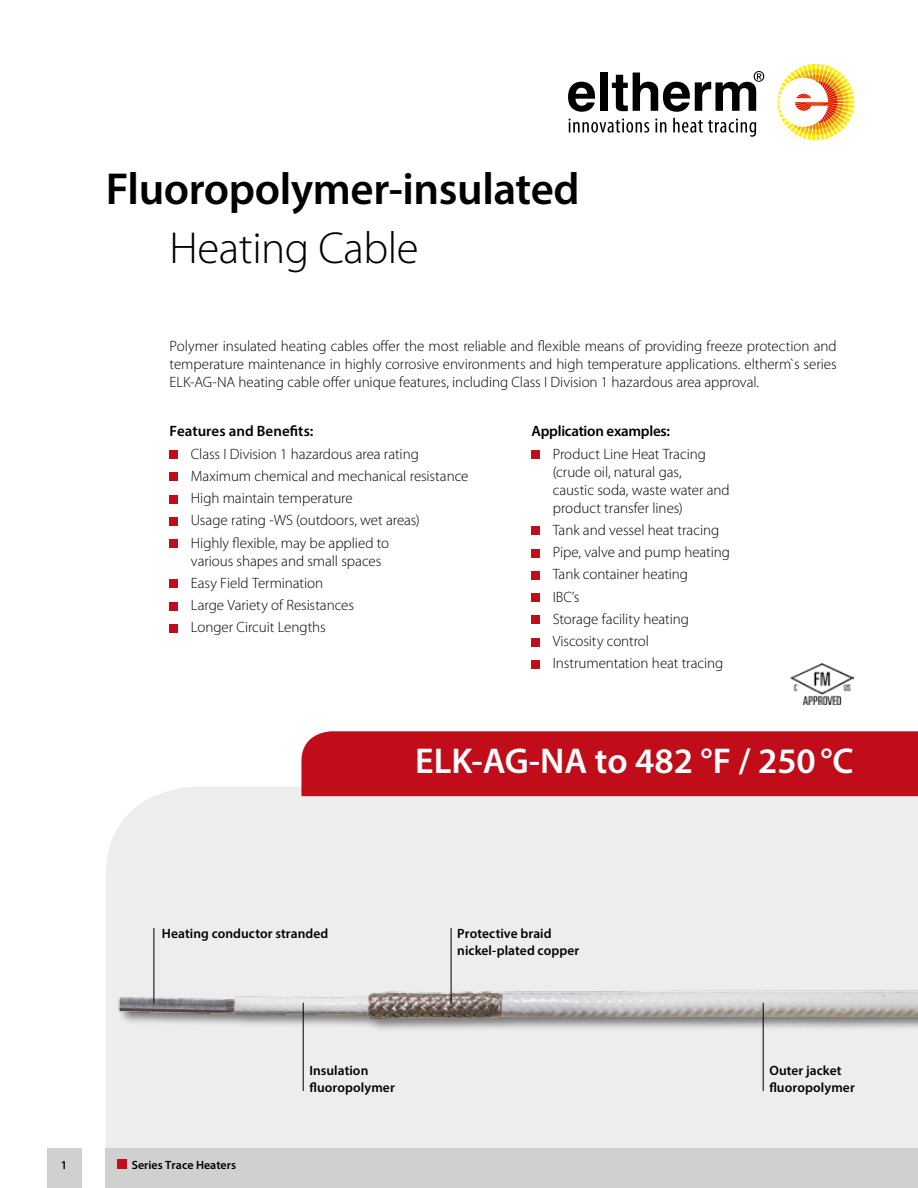
<style>
.page{position:relative;width:918px;height:1188px;background:#fff}
.page>*{position:absolute;margin:0;border:0;box-sizing:border-box;transform-origin:0 0}
.t1{font:600 45px "Myriad Pro";letter-spacing:-.01em;color:#000}
.t2{font:300 45px "Myriad Pro";letter-spacing:-.01em;color:#000}
.t3{font:600 36px "Myriad Pro";color:#fff}
.t4{font:300 15px/22.2px "Myriad Pro";letter-spacing:-.005em;color:#000}
.t5{font:600 15px "Myriad Pro";letter-spacing:.005em;color:#000}
.t6{font:600 15px "Myriad Pro";letter-spacing:-.015em;color:#000}
.t7{font:600 13.5px/16.5px "Myriad Pro";letter-spacing:.005em;color:#000}
.t8{font:600 12px "Myriad Pro";color:#000}
</style>
<div class="page">
<div style="left:106px;top:787px;width:812px;height:362px;background:#ededed"></div>
<img style="left:106px;top:944px;width:812px;height:129px">
<hr style="left:154px;top:928px;width:1px;height:76px;background:#000">
<hr style="left:451px;top:928px;width:1px;height:76px;background:#000">
<hr style="left:303px;top:1003px;width:1px;height:88px;background:#000">
<hr style="left:763px;top:1003px;width:1px;height:88px;background:#000">
<div style="left:301px;top:731px;width:617px;height:65px;background:#c10c1a"></div>
<div style="left:170px;top:450px;width:8px;height:9px;background:#c10c1a"></div>
<div style="left:170px;top:473px;width:8px;height:8px;background:#c10c1a"></div>
<div style="left:170px;top:495px;width:8px;height:8px;background:#c10c1a"></div>
<div style="left:170px;top:517px;width:8px;height:8px;background:#c10c1a"></div>
<div style="left:170px;top:539px;width:8px;height:9px;background:#c10c1a"></div>
<div style="left:170px;top:580px;width:8px;height:8px;background:#c10c1a"></div>
<div style="left:170px;top:602px;width:8px;height:8px;background:#c10c1a"></div>
<div style="left:170px;top:624px;width:8px;height:8px;background:#c10c1a"></div>
<div style="left:531px;top:450px;width:9px;height:9px;background:#c10c1a"></div>
<div style="left:531px;top:527px;width:9px;height:8px;background:#c10c1a"></div>
<div style="left:531px;top:549px;width:9px;height:8px;background:#c10c1a"></div>
<div style="left:531px;top:571px;width:9px;height:8px;background:#c10c1a"></div>
<div style="left:531px;top:593px;width:9px;height:9px;background:#c10c1a"></div>
<div style="left:531px;top:616px;width:9px;height:8px;background:#c10c1a"></div>
<div style="left:531px;top:638px;width:9px;height:8px;background:#c10c1a"></div>
<div style="left:531px;top:660px;width:9px;height:8px;background:#c10c1a"></div>
<div style="left:47px;top:1149px;width:34px;height:39px;background:#d0d0d0"></div>
<div style="left:106px;top:1149px;width:812px;height:39px;background:#d0d0d0"></div>
<div style="left:118px;top:1160px;width:9px;height:9px;background:#c10c1a"></div>
<svg style="left:778px;top:64px;width:76px;height:76px"></svg>
<svg style="left:569px;top:119px;width:80px;height:14px"></svg>
<svg style="left:655px;top:119px;width:11px;height:13px"></svg>
<svg style="left:673px;top:118px;width:83px;height:19px"></svg>
<svg style="left:568px;top:82px;width:27px;height:30px"></svg>
<div style="left:600px;top:72px;width:8px;height:39px;background:#000"></div>
<svg style="left:612px;top:71px;width:152px;height:41px"></svg>
<img style="left:790px;top:664px;width:63px;height:40px">
<h1 class="t1" style="left:106px;top:160px;width:475px">Fluoropolymer-insulated</h1>
<h1 class="t2" style="left:170px;top:224px;width:251px">Heating Cable</h1>
<p class="t4" style="left:170px;top:338px;width:669px;line-height:18px;text-align:justify">Polymer insulated heating cables offer the most reliable and flexible means of providing freeze protection and temperature maintenance in highly corrosive environments and high temperature applications. eltherm`s series ELK-AG-NA heating cable offer unique features, including Class I Division 1 hazardous area approval.</p>
<p class="t5" style="left:170px;top:422px;width:145px">Features and Benefits:</p>
<p class="t4" style="left:191px;top:443px;width:279px">Class I Division 1 hazardous area rating Maximum chemical and mechanical resistance High maintain temperature<br>Usage rating -WS (outdoors, wet areas)<br>Highly flexible, may be applied to</p>
<p class="t4" style="left:191px;top:550px;width:192px">various shapes and small spaces<br>Easy Field Termination<br>Large Variety of Resistances<br>Longer Circuit Lengths</p>
<p class="t6" style="left:531px;top:422px;width:140px">Application examples:</p>
<p class="t4" style="left:553px;top:445px;width:179px;line-height:18px">Product Line Heat Tracing (crude oil, natural gas,<br>caustic soda, waste water and product transfer lines)</p>
<p class="t4" style="left:553px;top:519px;width:179px">Tank and vessel heat tracing<br>Pipe, valve and pump heating<br>Tank container heating<br>IBC’s<br>Storage facility heating<br>Viscosity control<br>Instrumentation heat tracing</p>
<p class="t7" style="left:162px;top:925px;width:168px">Heating conductor stranded</p>
<h2 class="t3" style="left:415px;top:738px;width:440px">ELK-AG-NA to 482 °F / 250°C</h2>
<p class="t7" style="left:457px;top:925px;width:124px">Protective braid nickel-plated copper</p>
<p class="t8" style="left:61px;top:1157px;width:8px">1</p>
<p class="t8" style="left:132px;top:1157px;width:106px">Series Trace Heaters</p>
<p class="t7" style="left:309px;top:1062px;width:87px">Insulation fluoropolymer</p>
<p class="t7" style="left:769px;top:1062px;width:87px">Outer jacket fluoropolymer</p>
</div>
